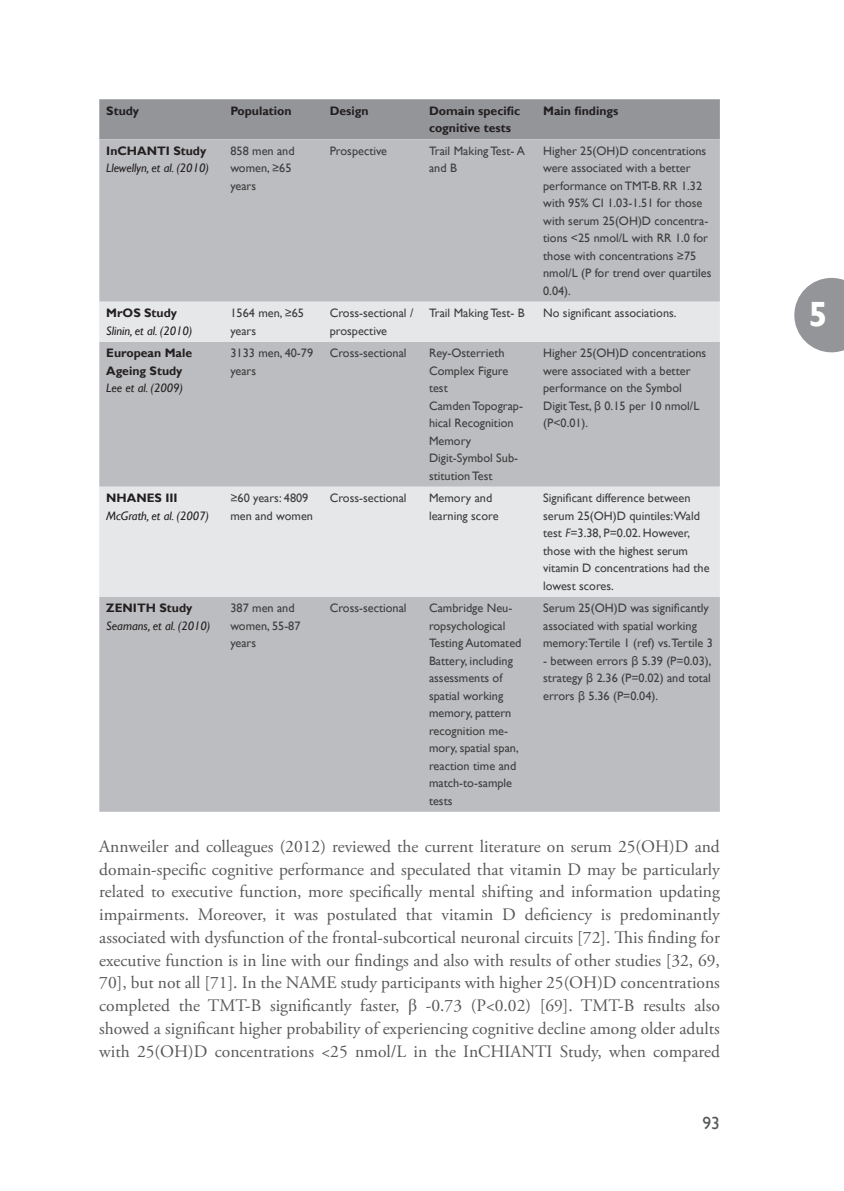
<style>
.page{position:relative;width:844px;height:1191px;background:#fff}
.page>*{position:absolute;margin:0;border:0;box-sizing:border-box;transform-origin:0 0}
.t1{font:700 35px "Gill Sans";color:#fff}
.t2{font:17.5px/22.8px "Adobe Garamond Pro";color:#57585a;text-align:justify}
.t3{font:17.5px "Gill Sans";color:#57585a}
.t4{font:12.25px/17.5px "Gill Sans";color:#3e3e3f}
.t5{font:700 12.25px/17.5px "Gill Sans";color:#231f20}
.t6{font:italic 12.25px "Gill Sans";color:#231f20}
.s1{font-family:"Arial"}
.s2{font-style:italic}
.s3{font-family:"Times New Roman"}
</style>
<div class="page">
<svg style="left:794px;top:278px;width:49px;height:74px"></svg>
<div style="left:99px;top:99px;width:620px;height:40px;background:#939598"></div>
<div style="left:99px;top:139px;width:620px;height:672px;background:#bcbdc0"></div>
<svg style="left:99px;top:302px;width:620px;height:295px;background:#d1d2d5"></svg>
<p class="t5" style="left:106px;top:102px;width:34px">Study</p>
<p class="t5" style="left:230px;top:102px;width:63px">Population</p>
<p class="t5" style="left:329px;top:102px;width:40px">Design</p>
<p class="t5" style="left:429px;top:102px;width:93px">Domain specific cognitive tests</p>
<p class="t5" style="left:543px;top:102px;width:77px">Main findings</p>
<p class="t5" style="left:106px;top:142px;width:101px">InCHANTI Study</p>
<p class="t6" style="left:106px;top:161px;width:104px">Llewellyn, et al. (2010)</p>
<p class="t4" style="left:230px;top:142px;width:66px">858 men and women, ≥65 years</p>
<p class="t4" style="left:329px;top:142px;width:59px">Prospective</p>
<p class="t4" style="left:429px;top:142px;width:97px">Trail Making Test- A and B</p>
<p class="t4" style="left:543px;top:142px;width:170px">Higher 25(OH)D concentrations were associated with a better performance on TMT-B. RR 1.32 with 95% CI 1.03-1.51 for those with serum 25(OH)D concentra&shy;tions &lt;25 nmol/L with RR 1.0 for those with concentrations ≥75 nmol/L (P for trend over quartiles<br>0.04).</p>
<p class="t5" style="left:106px;top:305px;width:72px">MrOS Study</p>
<p class="t6" style="left:106px;top:323px;width:88px">Slinin, et al. (2010)</p>
<p class="t4" style="left:230px;top:305px;width:75px">1564 men, ≥65 years</p>
<p class="t4" style="left:329px;top:305px;width:85px">Cross-sectional / prospective</p>
<p class="t4" style="left:429px;top:305px;width:97px">Trail Making Test- B</p>
<p class="t4" style="left:543px;top:305px;width:135px">No significant associations.</p>
<p class="t5" style="left:106px;top:345px;width:87px">European Male<br>Ageing Study</p>
<p class="t6" style="left:106px;top:381px;width:78px">Lee et al. (2009)</p>
<p class="t4" style="left:230px;top:344px;width:84px">3133 men, 40-79 years</p>
<p class="t4" style="left:329px;top:344px;width:78px">Cross-sectional</p>
<p class="t4" style="left:429px;top:344px;width:95px">Rey-Osterrieth<br>Complex Figure test<br>Camden Topograp&shy;hical Recognition<br>Memory<br>Digit-Symbol Sub&shy;stitution Test</p>
<p class="t4" style="left:543px;top:345px;width:164px">Higher 25(OH)D concentrations were associated with a better performance on the Symbol<br>Digit Test, <span class="s1">β</span> 0.15 per 10 nmol/L (P&lt;0.01).</p>
<p class="t5" style="left:106px;top:490px;width:73px">NHANES III</p>
<p class="t6" style="left:106px;top:508px;width:104px">McGrath, et al. (2007)</p>
<p class="t4" style="left:230px;top:489px;width:84px">≥60 years: 4809 men and women</p>
<p class="t4" style="left:329px;top:489px;width:78px">Cross-sectional</p>
<p class="t4" style="left:429px;top:489px;width:71px">Memory and learning score</p>
<p class="t4" style="left:543px;top:489px;width:168px">Significant difference between serum 25(OH)D quintiles:Wald test <span class="s2">F</span>=3.38, P=0.02. However, those with the highest serum vitamin D concentrations had the lowest scores.</p>
<p class="t5" style="left:106px;top:600px;width:88px">ZENITH Study</p>
<p class="t6" style="left:106px;top:618px;width:106px">Seamans, et al. (2010)</p>
<p class="t4" style="left:230px;top:599px;width:72px">387 men and women, 55-87 years</p>
<p class="t4" style="left:329px;top:600px;width:78px">Cross-sectional</p>
<p class="t4" style="left:429px;top:600px;width:94px">Cambridge Neu&shy;ropsychological<br>Testing Automated<br>Battery, including assessments of spatial working memory, pattern recognition me&shy;mory, spatial span, reaction time and match-to-sample tests</p>
<p class="t4" style="left:543px;top:600px;width:171px">Serum 25(OH)D was significantly associated with spatial working memory:Tertile 1 (ref) vs.Tertile 3</p>
<p class="t4" style="left:543px;top:652px;width:170px;text-align:justify">- between errors <span class="s1">β</span> 5.39 (P=0.03), strategy <span class="s1">β</span> 2.36 (P=0.02) and total errors <span class="s1">β</span> 5.36 (P=0.04).</p>
<p class="t2" style="left:99px;top:835px;width:622px">Annweiler and colleagues (2012) reviewed the current literature on serum 25(OH)D and domain-specific cognitive performance and speculated that vitamin D may be particularly related to executive function, more specifically mental shifting and information updating impairments. Moreover, it was postulated that vitamin D deficiency is predominantly associated with dysfunction of the frontal-subcortical neuronal circuits [72]. This finding for executive function is in line with our findings and also with results of other studies [32, 69, 70], but not all [71]. In the NAME study participants with higher 25(OH)D concentrations completed the TMT-B significantly faster, <span class="s3">β</span> -0.73 (P&lt;0.02) [69]. TMT-B results also showed a significant higher probability of experiencing cognitive decline among older adults with 25(OH)D concentrations &lt;25 nmol/L in the InCHIANTI Study, when compared</p>
<h2 class="t3" style="left:702px;top:1112px;width:19px">93</h2>
<h1 class="t1" style="left:808px;top:293px;width:21px">5</h1>
</div>
